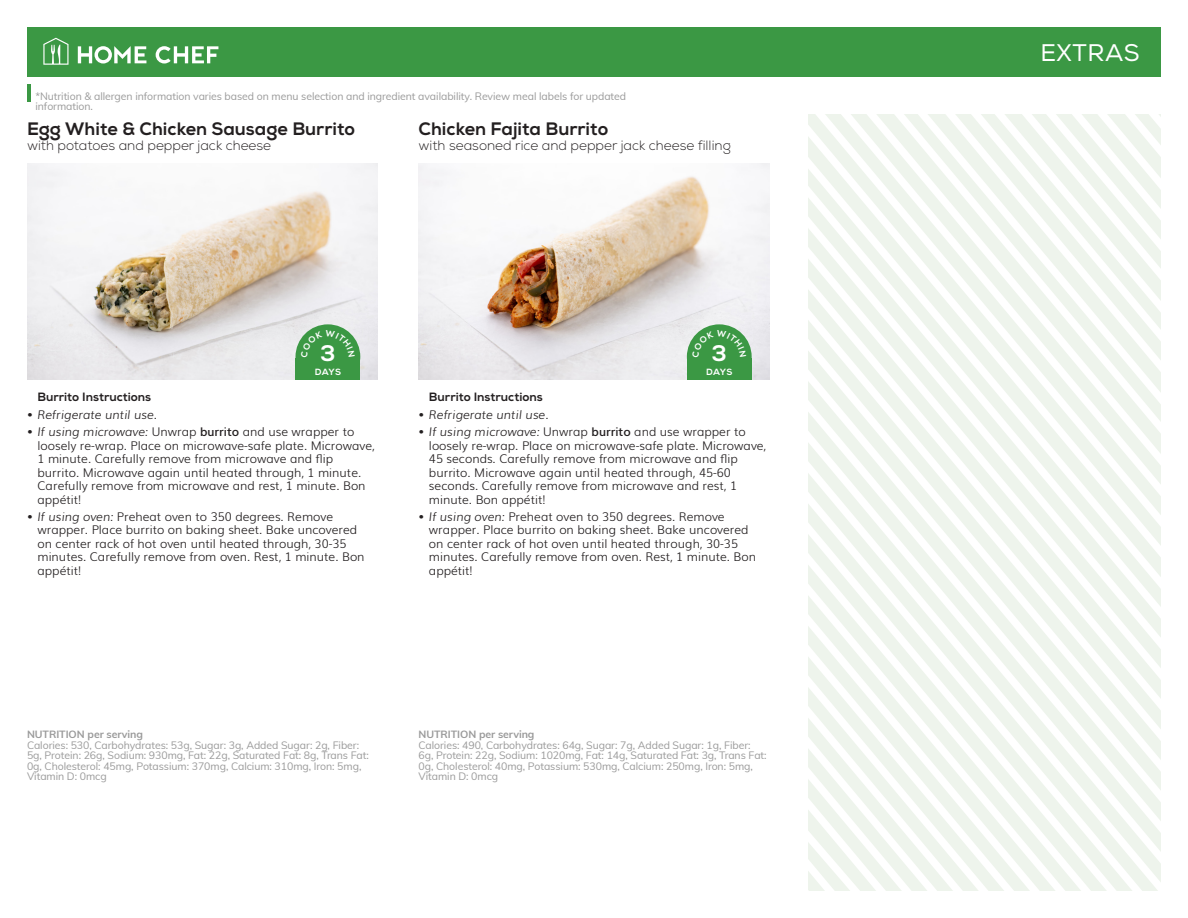
<style>
.page{position:relative;width:1188px;height:918px;background:#fff}
.page>*{position:absolute;margin:0;border:0;box-sizing:border-box;transform-origin:0 0}
.t1{font:24px "Nexa";letter-spacing:.025em;color:#fff}
.t2{font:800 22.5px "Nexa";color:#fff}
.t3{font:800 18px "Nexa";color:#231f20}
.t4{font:300 13.5px "Nexa";color:#231f20}
.t5{font:300 12px/13.5px "Muli";color:#231f20}
.t6{font:italic 300 12px "Muli";color:#231f20}
.Step_Heading{font:800 12px "Nexa";color:#231f20}
.Ingredient_List{font:10.5px/10.5px "Muli";letter-spacing:-.005em;color:#9a9a9a}
.t7{font:800 9px "Nexa";letter-spacing:.025em;color:#fff}
.s1{font-style:normal}
.s2{font-style:italic}
.s3{font-weight:600}
.s4{font-weight:700}
</style>
<div class="page">
<img style="left:27px;top:164px;width:351px;height:216px">
<img style="left:418px;top:164px;width:352px;height:216px">
<div style="left:27px;top:27px;width:1134px;height:50px;background:#3b9844"></div>
<svg style="left:78px;top:46px;width:140px;height:18px"></svg>
<svg style="left:43px;top:38px;width:26px;height:27px"></svg>
<div style="left:687px;top:358px;width:65px;height:22px;background:#3b9844"></div>
<div style="left:296px;top:358px;width:64px;height:22px;background:#3b9844"></div>
<hr style="left:28px;top:85px;width:3px;height:17px;background:#3b9844">
<svg style="left:809px;top:233px;width:35px;height:658px"></svg>
<svg style="left:844px;top:115px;width:231px;height:776px"></svg>
<svg style="left:1075px;top:115px;width:86px;height:776px"></svg>
<svg style="left:687px;top:324px;width:65px;height:34px;background:#61aa69"></svg>
<svg style="left:296px;top:324px;width:64px;height:34px;background:#5fa967"></svg>
<p class="Ingredient_List" style="left:35px;top:90px;width:592px">*Nutrition &amp; allergen information varies based on menu selection and ingredient availability. Review meal labels for updated information.</p>
<p class="t3" style="left:27px;top:118px;width:330px">Egg White &amp; Chicken Sausage Burrito</p>
<p class="t4" style="left:27px;top:137px;width:246px">with potatoes and pepper jack cheese</p>
<p class="t3" style="left:418px;top:118px;width:191px">Chicken Fajita Burrito</p>
<p class="t4" style="left:418px;top:137px;width:314px">with seasoned rice and pepper jack cheese filling</p>
<p class="t2" style="left:320px;top:340px;width:17px">3</p>
<p class="t2" style="left:712px;top:340px;width:17px">3</p>
<p class="t7" style="left:315px;top:366px;width:28px">DAYS</p>
<p class="Step_Heading" style="left:37px;top:389px;width:115px">Burrito Instructions</p>
<p class="t6" style="left:27px;top:406px;width:132px"><span class="s1">•</span> Refrigerate until use.</p>
<p class="t5" style="left:37px;top:424px;width:339px;text-indent:-10px">• <span class="s2">If using microwave:</span> Unwrap <span class="s3">burrito</span> and use wrapper to loosely re-wrap. Place on microwave-safe plate. Microwave, 1 minute. Carefully remove from microwave and flip burrito. Microwave again until heated through, 1 minute.<br>Carefully remove from microwave and rest, 1 minute. Bon appétit!</p>
<p class="t5" style="left:37px;top:509px;width:329px;text-indent:-10px">• <span class="s2">If using oven:</span> Preheat oven to 350 degrees. Remove wrapper. Place burrito on baking sheet. Bake uncovered on center rack of hot oven until heated through, 30-35 minutes. Carefully remove from oven. Rest, 1 minute. Bon appétit!</p>
<p class="t7" style="left:706px;top:366px;width:28px">DAYS</p>
<p class="Step_Heading" style="left:429px;top:389px;width:115px">Burrito Instructions</p>
<p class="t6" style="left:418px;top:406px;width:132px"><span class="s1">•</span> Refrigerate until use.</p>
<p class="t5" style="left:429px;top:424px;width:339px;text-indent:-10px">• <span class="s2">If using microwave:</span> Unwrap <span class="s3">burrito</span> and use wrapper to loosely re-wrap. Place on microwave-safe plate. Microwave, 45 seconds. Carefully remove from microwave and flip burrito. Microwave again until heated through, 45-60 seconds. Carefully remove from microwave and rest, 1 minute. Bon appétit!</p>
<p class="t5" style="left:429px;top:509px;width:329px;text-indent:-10px">• <span class="s2">If using oven:</span> Preheat oven to 350 degrees. Remove wrapper. Place burrito on baking sheet. Bake uncovered on center rack of hot oven until heated through, 30-35 minutes. Carefully remove from oven. Rest, 1 minute. Bon appétit!</p>
<p class="Ingredient_List" style="left:27px;top:729px;width:343px"><span class="s4">NUTRITION per serving<br></span>Calories: 530, Carbohydrates: 53g, Sugar: 3g, Added Sugar: 2g, Fiber:<br>5g, Protein: 26g, Sodium: 930mg, Fat: 22g, Saturated Fat: 8g, Trans Fat:<br>0g, Cholesterol: 45mg, Potassium: 370mg, Calcium: 310mg, Iron: 5mg, Vitamin D: 0mcg</p>
<p class="Ingredient_List" style="left:418px;top:729px;width:350px"><span class="s4">NUTRITION per serving<br></span>Calories: 490, Carbohydrates: 64g, Sugar: 7g, Added Sugar: 1g, Fiber:<br>6g, Protein: 22g, Sodium: 1020mg, Fat: 14g, Saturated Fat: 3g, Trans Fat:<br>0g, Cholesterol: 40mg, Potassium: 530mg, Calcium: 250mg, Iron: 5mg, Vitamin D: 0mcg</p>
<p class="t1" style="left:1040px;top:38px;width:101px">EXTRAS</p>
</div>
